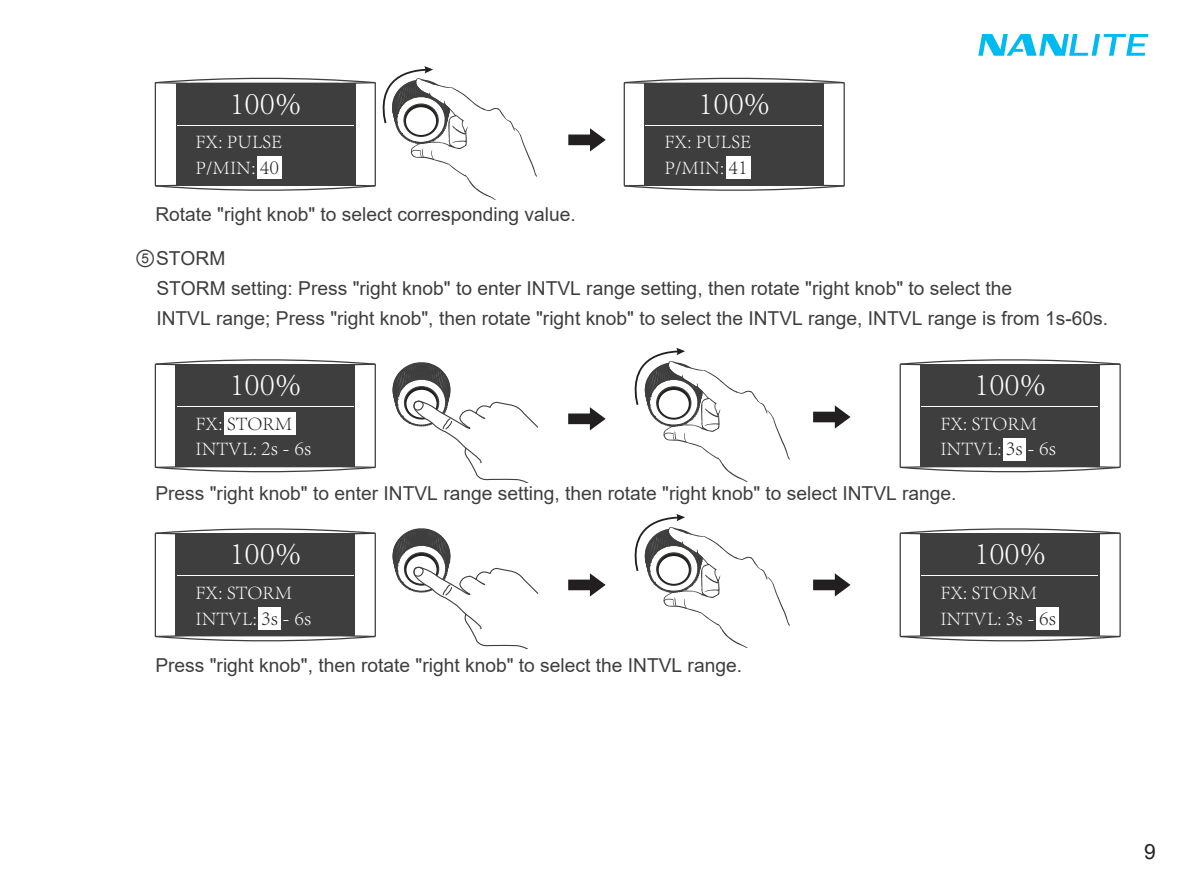
<style>
.page{position:relative;width:1191px;height:893px;background:#fff}
.page>*{position:absolute;margin:0;border:0;box-sizing:border-box;transform-origin:0 0}
.t1{font:300 33px "Adobe Song Std";color:#fff}
.t2{font:21px "Arial";color:#231f20}
.t3{font:300 19.5px "Adobe Song Std";color:#fff}
.t4{font:300 19.5px "Adobe Song Std";color:#231f20}
.t5{font:19.2px/30px "Arial";color:#3e3e3f}
.s1{font-size:21px;color:#231f20}
.s2{font-family:"Arial Unicode MS";font-size:21px}
.s3{color:#fff}
.s4{font-size:21px}
</style>
<div class="page">
<svg style="left:978px;top:34px;width:170px;height:22px"></svg>
<hr style="left:155px;top:364px;width:1px;height:103px;background:#3e3e3f">
<hr style="left:374px;top:364px;width:2px;height:103px;background:#3e3e3f">
<svg style="left:154px;top:359px;width:222px;height:7px"></svg>
<svg style="left:154px;top:466px;width:222px;height:7px"></svg>
<div style="left:176px;top:365px;width:179px;height:102px;background:#3e3e3f"></div>
<hr style="left:177px;top:406px;width:176px;height:1px;background:#fff">
<div style="left:224px;top:412px;width:71px;height:23px;background:#fff"></div>
<svg style="left:634px;top:348px;width:155px;height:134px"></svg>
<svg style="left:392px;top:362px;width:145px;height:120px"></svg>
<svg style="left:568px;top:407px;width:37px;height:23px"></svg>
<svg style="left:813px;top:405px;width:37px;height:24px"></svg>
<svg style="left:568px;top:128px;width:38px;height:23px"></svg>
<svg style="left:634px;top:514px;width:155px;height:134px"></svg>
<svg style="left:392px;top:528px;width:145px;height:120px"></svg>
<svg style="left:568px;top:573px;width:37px;height:23px"></svg>
<svg style="left:813px;top:573px;width:37px;height:23px"></svg>
<svg style="left:154px;top:66px;width:383px;height:133px"></svg>
<div style="left:176px;top:83px;width:179px;height:102px;background:#3e3e3f"></div>
<hr style="left:177px;top:125px;width:176px;height:1px;background:#fff">
<div style="left:257px;top:156px;width:24px;height:23px;background:#fff"></div>
<hr style="left:623px;top:83px;width:2px;height:103px;background:#3e3e3f">
<hr style="left:843px;top:83px;width:2px;height:103px;background:#3e3e3f">
<svg style="left:623px;top:77px;width:222px;height:7px"></svg>
<svg style="left:623px;top:184px;width:222px;height:7px"></svg>
<div style="left:645px;top:83px;width:179px;height:102px;background:#3e3e3f"></div>
<hr style="left:646px;top:125px;width:176px;height:1px;background:#fff">
<div style="left:726px;top:156px;width:24px;height:23px;background:#fff"></div>
<hr style="left:899px;top:364px;width:2px;height:103px;background:#3e3e3f">
<hr style="left:1119px;top:364px;width:1px;height:103px;background:#3e3e3f">
<svg style="left:899px;top:359px;width:222px;height:7px"></svg>
<svg style="left:899px;top:466px;width:222px;height:7px"></svg>
<div style="left:920px;top:365px;width:179px;height:102px;background:#3e3e3f"></div>
<hr style="left:922px;top:406px;width:176px;height:1px;background:#fff">
<div style="left:1003px;top:438px;width:22px;height:22px;background:#fff"></div>
<hr style="left:155px;top:533px;width:1px;height:103px;background:#3e3e3f">
<hr style="left:374px;top:533px;width:2px;height:103px;background:#3e3e3f">
<svg style="left:154px;top:528px;width:222px;height:7px"></svg>
<svg style="left:154px;top:635px;width:222px;height:7px"></svg>
<div style="left:176px;top:534px;width:179px;height:102px;background:#3e3e3f"></div>
<hr style="left:177px;top:575px;width:176px;height:1px;background:#fff">
<div style="left:258px;top:607px;width:22px;height:22px;background:#fff"></div>
<hr style="left:899px;top:533px;width:2px;height:103px;background:#3e3e3f">
<hr style="left:1119px;top:533px;width:1px;height:103px;background:#3e3e3f">
<svg style="left:899px;top:528px;width:222px;height:7px"></svg>
<svg style="left:899px;top:635px;width:222px;height:7px"></svg>
<div style="left:920px;top:534px;width:179px;height:102px;background:#3e3e3f"></div>
<hr style="left:922px;top:575px;width:176px;height:1px;background:#fff">
<div style="left:1036px;top:607px;width:22px;height:22px;background:#fff"></div>
<h1 class="t1" style="left:229px;top:84px;width:73px">100%</h1>
<h1 class="t1" style="left:698px;top:84px;width:73px">100%</h1>
<p class="t3" style="left:195px;top:130px;width:88px">FX: PULSE</p>
<p class="t3" style="left:664px;top:130px;width:88px">FX: PULSE</p>
<p class="t3" style="left:195px;top:156px;width:85px">P/MIN: <span class="s1">40</span></p>
<p class="t3" style="left:664px;top:156px;width:85px">P/MIN: <span class="s1">41</span></p>
<p class="t5" style="left:155px;top:199px;width:422px">Rotate "right knob" to select corresponding value.</p>
<p class="t5" style="left:156px;top:243px;width:953px;text-indent:-21px"><span class="s2">⑤</span>STORM<br>STORM setting: Press "right knob" to enter INTVL range setting, then rotate "right knob" to select the<br>INTVL range; Press "right knob", then rotate "right knob" to select the INTVL range, INTVL range is from 1s-60s.</p>
<h1 class="t1" style="left:229px;top:365px;width:73px">100%</h1>
<h1 class="t1" style="left:974px;top:365px;width:73px">100%</h1>
<p class="t4" style="left:195px;top:412px;width:98px"><span class="s3">FX:</span> STORM</p>
<p class="t3" style="left:940px;top:412px;width:98px">FX: STORM</p>
<p class="t3" style="left:195px;top:438px;width:117px">INTVL: <span class="s4">2s - 6s</span></p>
<p class="t3" style="left:940px;top:438px;width:117px">INTVL: <span class="s1">3s</span> <span class="s4">- 6s</span></p>
<p class="t5" style="left:155px;top:478px;width:802px">Press "right knob" to enter INTVL range setting, then rotate "right knob" to select INTVL range.</p>
<h1 class="t1" style="left:229px;top:535px;width:73px">100%</h1>
<h1 class="t1" style="left:974px;top:535px;width:73px">100%</h1>
<p class="t3" style="left:195px;top:581px;width:98px">FX: STORM</p>
<p class="t3" style="left:940px;top:581px;width:98px">FX: STORM</p>
<p class="t3" style="left:195px;top:607px;width:117px">INTVL: <span class="s1">3s</span> <span class="s4">- 6s</span></p>
<p class="t3" style="left:940px;top:607px;width:117px">INTVL: <span class="s4">3s -</span> <span class="s1">6s</span></p>
<p class="t5" style="left:155px;top:650px;width:588px">Press "right knob", then rotate "right knob" to select the INTVL range.</p>
<p class="t2" style="left:1144px;top:837px;width:13px">9</p>
</div>
